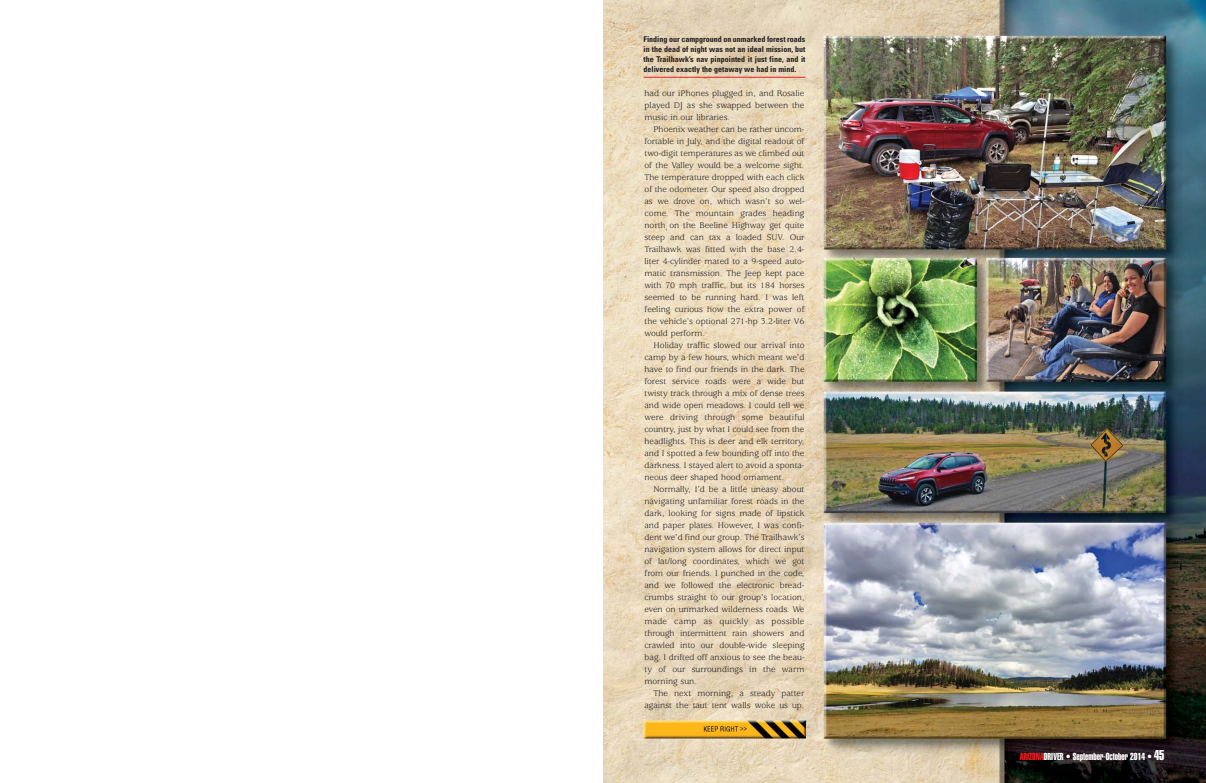
<style>
.page{position:relative;width:1206px;height:783px;background:#fff}
.page>*{position:absolute;margin:0;border:0;box-sizing:border-box;transform-origin:0 0}
.t1{font:10px "Helvetica Extra Compressed";color:#fff}
.t2{font:9px/12px "Usherwood";color:#231f20;text-align:justify}
.t3{font:700 condensed 8px/10px "Univers";color:#231f20;text-align:justify}
.s1{color:#ed1c24}
.s2{font-size:14px}
</style>
<div class="page">
<img style="left:603px;top:0;width:603px;height:783px">
<hr style="left:644px;top:77px;width:162px;height:1px;background:#ed1c24">
<p class="t3" style="left:644px;top:35px;width:163px">Finding our campground on unmarked forest roads in the dead of night was not an ideal mission, but the Trailhawk’s nav pinpointed it just fine, and it delivered exactly the getaway we had in mind.</p>
<p class="t2" style="left:644px;top:88px;width:161px">had our iPhones plugged in, and Rosalie played DJ as she swapped between the music in our libraries.</p>
<p class="t2" style="left:644px;top:124px;width:162px;text-indent:9px">Phoenix weather can be rather uncom&shy;fortable in July, and the digital readout of two-digit temperatures as we climbed out of the Valley would be a welcome sight.<br>The temperature dropped with each click of the odometer. Our speed also dropped as we drove on, which wasn’t so wel&shy;come. The mountain grades heading north on the Beeline Highway get quite steep and can tax a loaded SUV. Our Trailhawk was fitted with the base 2.4- liter 4-cylinder mated to a 9-speed auto&shy;matic transmission. The Jeep kept pace with 70 mph traffic, but its 184 horses seemed to be running hard. I was left feeling curious how the extra power of the vehicle’s optional 271-hp 3.2-liter V6 would perform.</p>
<p class="t2" style="left:644px;top:340px;width:162px;text-indent:9px">Holiday traffic slowed our arrival into camp by a few hours, which meant we’d have to find our friends in the dark. The forest service roads were a wide but twisty track through a mix of dense trees and wide open meadows. I could tell we were driving through some beautiful country, just by what I could see from the headlights. This is deer and elk territory, and I spotted a few bounding off into the darkness. I stayed alert to avoid a sponta&shy;neous deer shaped hood ornament.</p>
<p class="t2" style="left:644px;top:484px;width:162px;text-indent:9px">Normally, I’d be a little uneasy about navigating unfamiliar forest roads in the dark, looking for signs made of lipstick and paper plates. However, I was confi&shy;dent we’d find our group. The Trailhawk’s navigation system allows for direct input of lat/long coordinates, which we got from our friends. I punched in the code, and we followed the electronic bread&shy;crumbs straight to our group’s location, even on unmarked wilderness roads. We made camp as quickly as possible through intermittent rain showers and crawled into our double-wide sleeping bag. I drifted off anxious to see the beau&shy;ty of our surroundings in the warm morning sun.</p>
<p class="t2" style="left:644px;top:688px;width:161px;text-align:right">The next morning, a steady patter against the taut tent walls woke us up.</p>
<p class="t1" style="left:1020px;top:753px;width:146px"><span class="s1">ARIZONA</span>DRIVER • September-October 2014 • <span class="s2">45</span></p>
</div>
